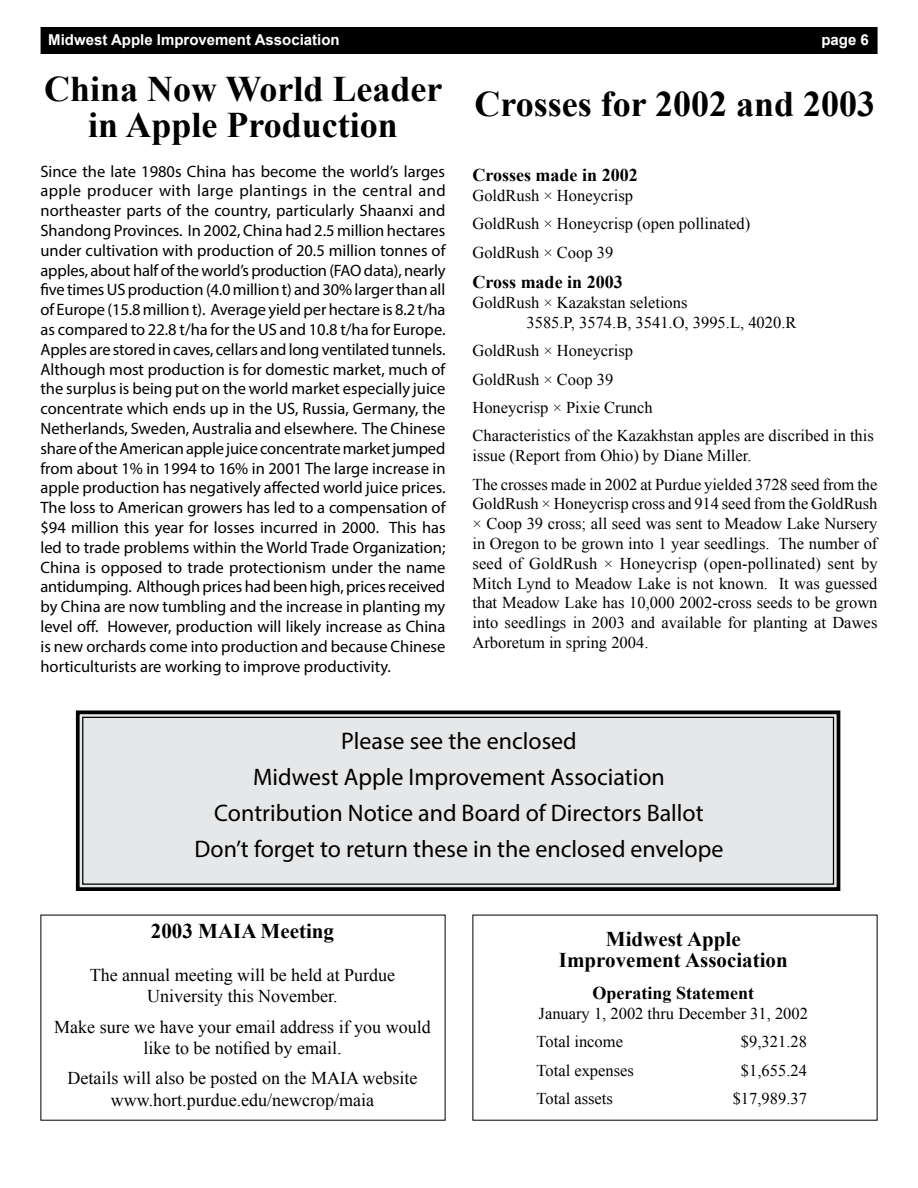
<style>
.page{position:relative;width:918px;height:1188px;background:#fff}
.page>*{position:absolute;margin:0;border:0;box-sizing:border-box;transform-origin:0 0}
.t1{font:700 36px/36px "Times New Roman";color:#000;text-align:center}
.t2{font:24px/36px "Myriad Pro";color:#000;text-align:center}
.t3{font:700 21px/21px "Times New Roman";color:#000;text-align:center}
.t4{font:18px/21.6px "Times New Roman";color:#000;text-align:center}
.t5{font:700 18px "Times New Roman";color:#000}
.t6{font:16.5px/19.8px "Myriad Pro";color:#000;text-align:justify}
.t7{font:16.5px/19.8px "Times New Roman";color:#000}
.t8{font:700 15px "Arial";color:#fff}
</style>
<div class="page">
<div style="left:41px;top:28px;width:836px;height:25px;background:#000"></div>
<div style="left:41px;top:27px;width:837px;height:27px;border:2px solid #000"></div>
<svg style="left:75px;top:710px;width:766px;height:181px;background:#d9dadb"></svg>
<div style="left:82px;top:717px;width:752px;height:168px;border:1px solid #000"></div>
<p class="t8" style="left:48px;top:30px;width:293px">Midwest Apple Improvement Association</p>
<p class="t8" style="left:821px;top:30px;width:49px">page 6</p>
<h1 class="t1" style="left:44px;top:70px;width:400px">China Now World Leader in Apple Production</h1>
<p class="t6" style="left:40px;top:161px;width:407px">Since the late 1980s China has become the world’s larges apple producer with large plantings in the central and northeaster parts of the country, particularly Shaanxi and Shandong Provinces. In 2002, China had 2.5 million hectares under cultivation with production of 20.5 million tonnes of apples, about half of the world’s production (FAO data), nearly five times US production (4.0 million t) and 30% larger than all of Europe (15.8 million t). Average yield per hectare is 8.2 t/ha as compared to 22.8 t/ha for the US and 10.8 t/ha for Europe.<br>Apples are stored in caves, cellars and long ventilated tunnels.<br>Although most production is for domestic market, much of the surplus is being put on the world market especially juice concentrate which ends up in the US, Russia, Germany, the Netherlands, Sweden, Australia and elsewhere. The Chinese share of the American apple juice concentrate market jumped from about 1% in 1994 to 16% in 2001 The large increase in apple production has negatively affected world juice prices.<br>The loss to American growers has led to a compensation of $94 million this year for losses incurred in 2000. This has led to trade problems within the World Trade Organization; China is opposed to trade protectionism under the name antidumping. Although prices had been high, prices received by China are now tumbling and the increase in planting my level off. However, production will likely increase as China is new orchards come into production and because Chinese horticulturists are working to improve productivity.</p>
<h1 class="t1" style="left:475px;top:85px;width:402px">Crosses for 2002 and 2003</h1>
<p class="t5" style="left:472px;top:163px;width:167px">Crosses made in 2002</p>
<p class="t7" style="left:472px;top:181px;width:279px;line-height:28.5px">GoldRush × Honeycrisp<br>GoldRush × Honeycrisp (open pollinated)<br>GoldRush × Coop 39</p>
<p class="t5" style="left:472px;top:270px;width:152px">Cross made in 2003</p>
<p class="t7" style="left:527px;top:292px;width:271px;text-indent:-54px">GoldRush × Kazakstan seletions<br>3585.P, 3574.B, 3541.O, 3995.L, 4020.R</p>
<p class="t7" style="left:472px;top:336px;width:403px;line-height:28.5px">GoldRush × Honeycrisp<br>GoldRush × Coop 39<br>Honeycrisp × Pixie Crunch<br>Characteristics of the Kazakhstan apples are discribed in this</p>
<p class="t7" style="left:472px;top:441px;width:406px;line-height:28.5px">issue (Report from Ohio) by Diane Miller.<br>The crosses made in 2002 at Purdue yielded 3728 seed from the</p>
<p class="t7" style="left:472px;top:494px;width:407px;text-align:justify">GoldRush × Honeycrisp cross and 914 seed from the GoldRush × Coop 39 cross; all seed was sent to Meadow Lake Nursery in Oregon to be grown into 1 year seedlings. The number of seed of GoldRush × Honeycrisp (open-pollinated) sent by Mitch Lynd to Meadow Lake is not known. It was guessed that Meadow Lake has 10,000 2002-cross seeds to be grown into seedlings in 2003 and available for planting at Dawes Arboretum in spring 2004.</p>
<h2 class="t2" style="left:194px;top:723px;width:531px">Please see the enclosed<br>Midwest Apple Improvement Association Contribution Notice and Board of Directors Ballot Don’t forget to return these in the enclosed envelope</h2>
<p class="t3" style="left:151px;top:919px;width:185px">2003 MAIA Meeting</p>
<p class="t4" style="left:90px;top:964px;width:307px">The annual meeting will be held at Purdue<br>University this November.</p>
<p class="t4" style="left:54px;top:1015px;width:378px">Make sure we have your email address if you would like to be notified by email.</p>
<p class="t4" style="left:68px;top:1067px;width:351px">Details will also be posted on the MAIA website www.hort.purdue.edu/newcrop/maia</p>
<p class="t3" style="left:559px;top:928px;width:230px">Midwest Apple<br>Improvement Association</p>
<p class="t5" style="left:593px;top:981px;width:163px">Operating Statement</p>
<p class="t7" style="left:537px;top:999px;width:273px;line-height:28.5px">January 1, 2002 thru December 31, 2002<br>Total income</p>
<p class="t7" style="left:741px;top:1032px;width:67px">$9,321.28</p>
<p class="t7" style="left:537px;top:1060px;width:99px">Total expenses</p>
<p class="t7" style="left:741px;top:1060px;width:67px">$1,655.24</p>
<p class="t7" style="left:537px;top:1088px;width:78px">Total assets</p>
<p class="t7" style="left:733px;top:1088px;width:76px">$17,989.37</p>
</div>
